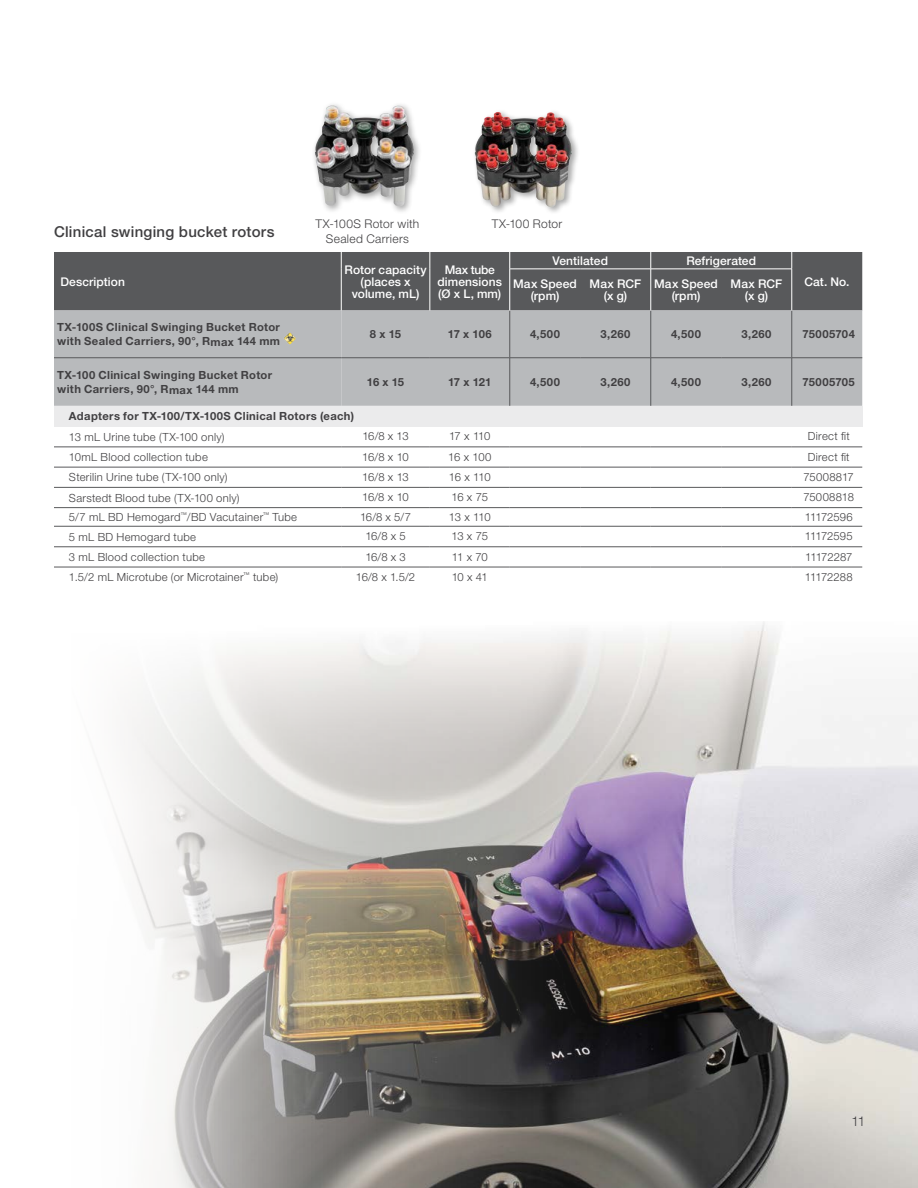
<style>
.page{position:relative;width:918px;height:1188px;background:#fff}
.page>*{position:absolute;margin:0;border:0;box-sizing:border-box;transform-origin:0 0}
.t1{font:500 15px "Helvetica Neue LTW1 G";letter-spacing:.02em;color:#414042}
.t2{font:300 13.5px "Helvetica Neue LTW1 G";color:#414042}
.t3{font:500 12px/12px "Helvetica Neue LTW1 G";letter-spacing:.01em;color:#fff;text-align:center}
.t4{font:300 12px/15.8px "Helvetica Neue LTW1 G";letter-spacing:.025em;color:#414042;text-align:center}
.t5{font:300 11.25px "Helvetica Neue LTW1 G";letter-spacing:.025em;color:#414042}
.t6{font:700 11.25px/13.5px "Helvetica Neue LT Std";letter-spacing:.03em;color:#414042}
.t7{font:300 11.25px "Helvetica Neue LT Std";letter-spacing:-.04em;color:#414042}
.t8{font:300 11.25px "Helvetica Neue LTW1 G";letter-spacing:-.01em;color:#414042}
</style>
<div class="page">
<img style="left:101px;top:621px;width:817px;height:567px">
<div style="left:312px;top:102px;width:111px;height:113px;background:#000;opacity:.35"></div>
<img style="left:315px;top:105px;width:99px;height:102px">
<div style="left:472px;top:109px;width:108px;height:106px;background:#000;opacity:.35"></div>
<img style="left:475px;top:112px;width:97px;height:95px">
<div style="left:54px;top:406px;width:738px;height:21px;background:#ebebec"></div>
<div style="left:792px;top:406px;width:70px;height:21px;background:#ebebec"></div>
<hr style="left:54px;top:447px;width:287px;height:1px;background:#58595b">
<hr style="left:341px;top:447px;width:89px;height:1px;background:#58595b">
<hr style="left:430px;top:447px;width:80px;height:1px;background:#58595b">
<hr style="left:510px;top:447px;width:70px;height:1px;background:#58595b">
<hr style="left:580px;top:447px;width:71px;height:1px;background:#58595b">
<hr style="left:651px;top:447px;width:70px;height:1px;background:#58595b">
<hr style="left:721px;top:447px;width:71px;height:1px;background:#58595b">
<hr style="left:792px;top:447px;width:70px;height:1px;background:#58595b">
<hr style="left:54px;top:467px;width:287px;height:1px;background:#58595b">
<hr style="left:341px;top:467px;width:89px;height:1px;background:#58595b">
<hr style="left:430px;top:467px;width:80px;height:1px;background:#58595b">
<hr style="left:510px;top:467px;width:70px;height:1px;background:#58595b">
<hr style="left:580px;top:467px;width:71px;height:1px;background:#58595b">
<hr style="left:651px;top:467px;width:70px;height:1px;background:#58595b">
<hr style="left:721px;top:467px;width:71px;height:1px;background:#58595b">
<hr style="left:792px;top:467px;width:70px;height:1px;background:#58595b">
<hr style="left:54px;top:487px;width:287px;height:1px;background:#58595b">
<hr style="left:341px;top:487px;width:89px;height:1px;background:#58595b">
<hr style="left:430px;top:487px;width:80px;height:1px;background:#58595b">
<hr style="left:510px;top:487px;width:70px;height:1px;background:#58595b">
<hr style="left:580px;top:487px;width:71px;height:1px;background:#58595b">
<hr style="left:651px;top:487px;width:70px;height:1px;background:#58595b">
<hr style="left:721px;top:487px;width:71px;height:1px;background:#58595b">
<hr style="left:792px;top:487px;width:70px;height:1px;background:#58595b">
<hr style="left:54px;top:507px;width:287px;height:1px;background:#58595b">
<hr style="left:341px;top:507px;width:89px;height:1px;background:#58595b">
<hr style="left:430px;top:507px;width:80px;height:1px;background:#58595b">
<hr style="left:510px;top:507px;width:70px;height:1px;background:#58595b">
<hr style="left:580px;top:507px;width:71px;height:1px;background:#58595b">
<hr style="left:651px;top:507px;width:70px;height:1px;background:#58595b">
<hr style="left:721px;top:507px;width:71px;height:1px;background:#58595b">
<hr style="left:792px;top:507px;width:70px;height:1px;background:#58595b">
<hr style="left:54px;top:526px;width:287px;height:1px;background:#58595b">
<hr style="left:341px;top:526px;width:89px;height:1px;background:#58595b">
<hr style="left:430px;top:526px;width:80px;height:1px;background:#58595b">
<hr style="left:510px;top:526px;width:70px;height:1px;background:#58595b">
<hr style="left:580px;top:526px;width:71px;height:1px;background:#58595b">
<hr style="left:651px;top:526px;width:70px;height:1px;background:#58595b">
<hr style="left:721px;top:526px;width:71px;height:1px;background:#58595b">
<hr style="left:792px;top:526px;width:70px;height:1px;background:#58595b">
<hr style="left:54px;top:547px;width:287px;height:1px;background:#58595b">
<hr style="left:341px;top:547px;width:89px;height:1px;background:#58595b">
<hr style="left:430px;top:547px;width:80px;height:1px;background:#58595b">
<hr style="left:510px;top:547px;width:70px;height:1px;background:#58595b">
<hr style="left:580px;top:547px;width:71px;height:1px;background:#58595b">
<hr style="left:651px;top:547px;width:70px;height:1px;background:#58595b">
<hr style="left:721px;top:547px;width:71px;height:1px;background:#58595b">
<hr style="left:792px;top:547px;width:70px;height:1px;background:#58595b">
<hr style="left:54px;top:567px;width:287px;height:1px;background:#58595b">
<hr style="left:341px;top:567px;width:89px;height:1px;background:#58595b">
<hr style="left:430px;top:567px;width:80px;height:1px;background:#58595b">
<hr style="left:510px;top:567px;width:70px;height:1px;background:#58595b">
<hr style="left:580px;top:567px;width:71px;height:1px;background:#58595b">
<hr style="left:651px;top:567px;width:70px;height:1px;background:#58595b">
<hr style="left:721px;top:567px;width:71px;height:1px;background:#58595b">
<hr style="left:792px;top:567px;width:70px;height:1px;background:#58595b">
<svg style="left:54px;top:252px;width:808px;height:154px;background:#939597"></svg>
<h1 class="t1" style="left:54px;top:222px;width:222px">Clinical swinging bucket rotors</h1>
<p class="t3" style="left:60px;top:275px;width:66px">Description</p>
<p class="t4" style="left:315px;top:215px;width:105px">TX-100S Rotor with<br>Sealed Carriers</p>
<p class="t4" style="left:492px;top:216px;width:72px">TX-100 Rotor</p>
<p class="t3" style="left:345px;top:263px;width:84px">Rotor capacity (places x volume, mL)</p>
<p class="t3" style="left:438px;top:263px;width:66px">Max tube dimensions (Ø x L, mm)</p>
<p class="t3" style="left:552px;top:254px;width:57px">Ventilated</p>
<p class="t3" style="left:686px;top:254px;width:71px">Refrigerated</p>
<p class="t3" style="left:513px;top:278px;width:65px">Max Speed</p>
<p class="t3" style="left:804px;top:275px;width:47px">Cat. No.</p>
<p class="t3" style="left:531px;top:290px;width:30px">(rpm)</p>
<p class="t3" style="left:590px;top:278px;width:53px">Max RCF (x g)</p>
<p class="t3" style="left:654px;top:278px;width:65px">Max Speed (rpm)</p>
<p class="t3" style="left:731px;top:278px;width:53px">Max RCF (x g)</p>
<p class="t6" style="left:57px;top:320px;width:224px">TX-100S Clinical Swinging Bucket Rotor with Sealed Carriers, 90°, Rmax 144 mm</p>
<p class="t6" style="left:370px;top:327px;width:33px">8 x 15</p>
<p class="t6" style="left:448px;top:327px;width:45px">17 x 106</p>
<p class="t6" style="left:530px;top:327px;width:31px">4,500</p>
<p class="t6" style="left:600px;top:327px;width:32px">3,260</p>
<p class="t6" style="left:671px;top:327px;width:31px">4,500</p>
<p class="t6" style="left:741px;top:327px;width:32px">3,260</p>
<p class="t6" style="left:803px;top:327px;width:54px">75005704</p>
<p class="t6" style="left:57px;top:368px;width:216px">TX-100 Clinical Swinging Bucket Rotor with Carriers, 90°, Rmax 144 mm</p>
<p class="t6" style="left:367px;top:375px;width:39px">16 x 15</p>
<p class="t6" style="left:448px;top:375px;width:45px">17 x 121</p>
<p class="t6" style="left:530px;top:375px;width:31px">4,500</p>
<p class="t6" style="left:600px;top:375px;width:32px">3,260</p>
<p class="t6" style="left:671px;top:375px;width:31px">4,500</p>
<p class="t6" style="left:741px;top:375px;width:32px">3,260</p>
<p class="t6" style="left:803px;top:375px;width:54px">75005705</p>
<p class="t6" style="left:69px;top:409px;width:287px">Adapters for TX-100/TX-100S Clinical Rotors (each)</p>
<p class="t5" style="left:69px;top:430px;width:157px">13 mL Urine tube (TX-100 only)</p>
<p class="t7" style="left:362px;top:430px;width:48px">16/8 x 13</p>
<p class="t5" style="left:449px;top:430px;width:43px">17 x 110</p>
<p class="t5" style="left:808px;top:430px;width:43px">Direct fit</p>
<p class="t5" style="left:69px;top:450px;width:140px">10mL Blood collection tube</p>
<p class="t5" style="left:362px;top:450px;width:48px">16/8 x 10</p>
<p class="t5" style="left:448px;top:450px;width:45px">16 x 100</p>
<p class="t5" style="left:808px;top:450px;width:43px">Direct fit</p>
<p class="t5" style="left:69px;top:470px;width:160px">Sterilin Urine tube (TX-100 only)</p>
<p class="t5" style="left:362px;top:470px;width:48px">16/8 x 13</p>
<p class="t5" style="left:449px;top:470px;width:43px">16 x 110</p>
<p class="t5" style="left:804px;top:470px;width:52px">75008817</p>
<p class="t5" style="left:69px;top:491px;width:172px">Sarstedt Blood tube (TX-100 only)</p>
<p class="t5" style="left:362px;top:490px;width:48px">16/8 x 10</p>
<p class="t5" style="left:451px;top:490px;width:38px">16 x 75</p>
<p class="t5" style="left:803px;top:490px;width:52px">75008818</p>
<p class="t5" style="left:69px;top:510px;width:230px">5/7 mL BD Hemogard<sup>™</sup>/BD Vacutainer<sup>™</sup> Tube</p>
<p class="t7" style="left:360px;top:510px;width:52px">16/8 x 5/7</p>
<p class="t5" style="left:449px;top:510px;width:43px">13 x 110</p>
<p class="t8" style="left:805px;top:510px;width:49px">11172596</p>
<p class="t5" style="left:69px;top:530px;width:129px">5 mL BD Hemogard tube</p>
<p class="t7" style="left:365px;top:529px;width:42px">16/8 x 5</p>
<p class="t5" style="left:452px;top:529px;width:38px">13 x 75</p>
<p class="t8" style="left:805px;top:529px;width:49px">11172595</p>
<p class="t5" style="left:69px;top:550px;width:137px">3 mL Blood collection tube</p>
<p class="t7" style="left:365px;top:550px;width:42px">16/8 x 3</p>
<p class="t5" style="left:452px;top:550px;width:38px">11 x 70</p>
<p class="t8" style="left:805px;top:550px;width:49px">11172287</p>
<p class="t5" style="left:69px;top:570px;width:211px">1.5/2 mL Microtube (or Microtainer<sup>™</sup> tube)</p>
<p class="t7" style="left:356px;top:570px;width:61px">16/8 x 1.5/2</p>
<p class="t5" style="left:452px;top:570px;width:38px">10 x 41</p>
<p class="t8" style="left:805px;top:570px;width:49px">11172288</p>
<p class="t2" style="left:852px;top:1113px;width:15px">11</p>
</div>
